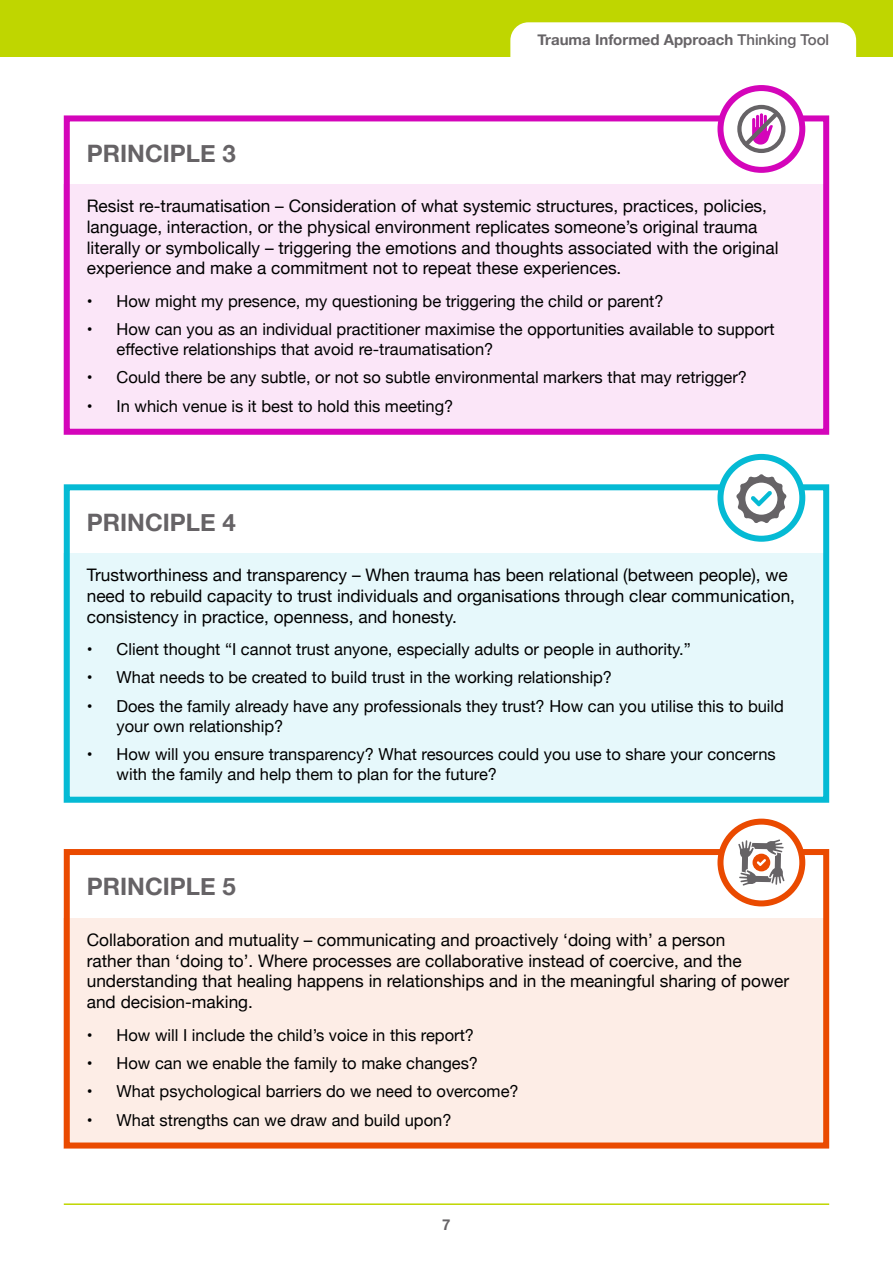
<style>
.page{position:relative;width:893px;height:1263px;background:#fff}
.page>*{position:absolute;margin:0;border:0;box-sizing:border-box;transform-origin:0 0}
.Sub_Header_Spread{font:700 24px "Helvetica Neue";color:#666366}
.Body{font:17.25px/20.7px "Helvetica Neue";color:#000}
.t1{font:16.5px/19.8px "Helvetica Neue";color:#000}
.t2{font:700 15px "Helvetica Neue";color:#666366}
.s1{font-weight:500}
</style>
<div class="page">
<hr style="left:64px;top:1203px;width:765px;height:2px;background:#bfd600">
<div style="left:0;top:0;width:893px;height:56px;background:#bfd600"></div>
<div style="left:510px;top:22px;width:346px;height:53px;background:#fff;border-radius:18px"></div>
<div style="left:64px;top:484px;width:765px;height:319px;background:#e6f8fb"></div>
<div style="left:64px;top:849px;width:765px;height:299px;background:#fdede6"></div>
<div style="left:64px;top:484px;width:765px;height:68px;background:#fff"></div>
<div style="left:64px;top:849px;width:765px;height:68px;background:#fff"></div>
<div style="left:64px;top:484px;width:765px;height:319px;border:6px solid #05bad4"></div>
<div style="left:64px;top:849px;width:765px;height:299px;border:6px solid #ea4a00"></div>
<svg style="left:720px;top:457px;width:82px;height:82px"></svg>
<div style="left:717px;top:454px;width:88px;height:88px;border:6px solid #05bad4;border-radius:50%"></div>
<svg style="left:720px;top:822px;width:82px;height:81px"></svg>
<div style="left:717px;top:819px;width:88px;height:87px;border:6px solid #ea4a00;border-radius:50%"></div>
<svg style="left:736px;top:474px;width:51px;height:49px"></svg>
<svg style="left:738px;top:839px;width:46px;height:46px"></svg>
<div style="left:64px;top:115px;width:765px;height:320px;background:#fbe6f8"></div>
<div style="left:64px;top:115px;width:765px;height:68px;background:#fff"></div>
<div style="left:64px;top:115px;width:765px;height:320px;border:6px solid #d405ba"></div>
<svg style="left:720px;top:88px;width:82px;height:82px"></svg>
<div style="left:717px;top:85px;width:88px;height:88px;border:6px solid #d405ba;border-radius:50%"></div>
<svg style="left:737px;top:105px;width:48px;height:48px"></svg>
<p class="t2" style="left:537px;top:28px;width:293px">Trauma Informed Approach <span class="s1">Thinking Tool</span></p>
<h2 class="Sub_Header_Spread" style="left:87px;top:134px;width:150px">PRINCIPLE 3</h2>
<p class="Body" style="left:87px;top:197px;width:693px">Resist re-traumatisation – Consideration of what systemic structures, practices, policies, language, interaction, or the physical environment replicates someone’s original trauma literally or symbolically – triggering the emotions and thoughts associated with the original experience and make a commitment not to repeat these experiences.</p>
<p class="t1" style="left:87px;top:292px;width:578px">• How might my presence, my questioning be triggering the child or parent?</p>
<p class="t1" style="left:117px;top:320px;width:659px;text-indent:-30px">• How can you as an individual practitioner maximise the opportunities available to support effective relationships that avoid re-traumatisation?</p>
<p class="t1" style="left:87px;top:369px;width:662px">• Could there be any subtle, or not so subtle environmental markers that may retrigger?</p>
<p class="t1" style="left:87px;top:397px;width:368px">• In which venue is it best to hold this meeting?</p>
<h2 class="Sub_Header_Spread" style="left:87px;top:503px;width:150px">PRINCIPLE 4</h2>
<p class="Body" style="left:87px;top:566px;width:710px">Trustworthiness and transparency – When trauma has been relational (between people), we need to rebuild capacity to trust individuals and organisations through clear communication, consistency in practice, openness, and honesty.</p>
<p class="t1" style="left:87px;top:640px;width:606px">• Client thought “I cannot trust anyone, especially adults or people in authority.”</p>
<p class="t1" style="left:87px;top:669px;width:527px">• What needs to be created to build trust in the working relationship?</p>
<p class="t1" style="left:117px;top:697px;width:669px;text-indent:-30px">• Does the family already have any professionals they trust? How can you utilise this to build your own relationship?</p>
<p class="t1" style="left:117px;top:745px;width:661px;text-indent:-30px">• How will you ensure transparency? What resources could you use to share your concerns with the family and help them to plan for the future?</p>
<h2 class="Sub_Header_Spread" style="left:87px;top:868px;width:150px">PRINCIPLE 5</h2>
<p class="Body" style="left:87px;top:930px;width:704px">Collaboration and mutuality – communicating and proactively ‘doing with’ a person<br>rather than ‘doing to’. Where processes are collaborative instead of coercive, and the understanding that healing happens in relationships and in the meaningful sharing of power and decision-making.</p>
<p class="t1" style="left:87px;top:1026px;width:389px">• How will I include the child’s voice in this report?</p>
<p class="t1" style="left:87px;top:1054px;width:393px">• How can we enable the family to make changes?</p>
<p class="t1" style="left:87px;top:1082px;width:433px">• What psychological barriers do we need to overcome?</p>
<p class="t1" style="left:87px;top:1111px;width:366px">• What strengths can we draw and build upon?</p>
<p class="t2" style="left:442px;top:1213px;width:10px">7</p>
</div>
